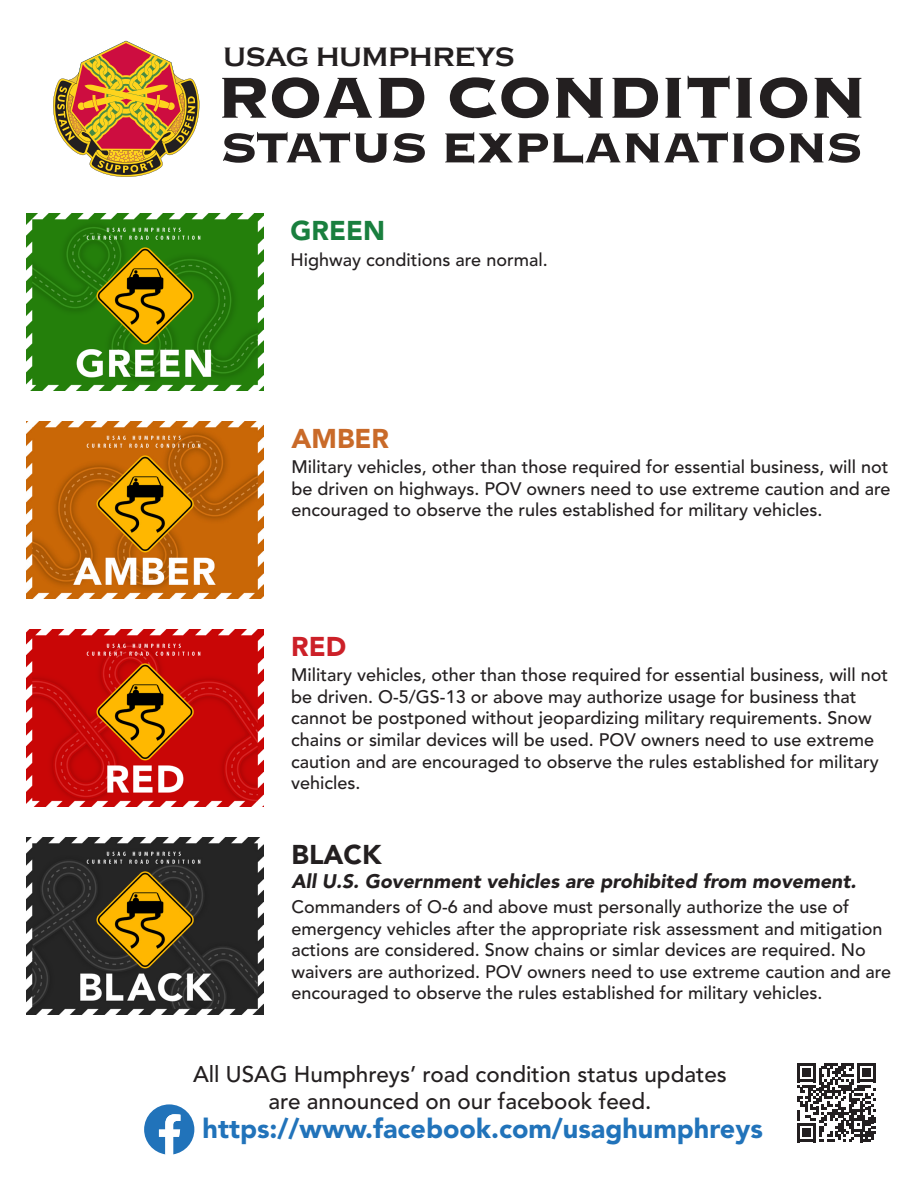
<style>
.page{position:relative;width:918px;height:1188px;background:#fff}
.page>*{position:absolute;margin:0;border:0;box-sizing:border-box;transform-origin:0 0}
.t1{font:75.75px "Copperplate Gothic Std 33 BC";letter-spacing:-.035em;color:#231f20}
.t2{font:55.05px "Copperplate Gothic Std 33 BC";letter-spacing:-.035em;color:#231f20}
.t3{font:700 27.45px "Copperplate Gothic";color:#231f20}
.t4{font:900 27px "Avenir LT Std";color:#2173ba}
.t5{font:900 27px "Avenir LT Std";color:#197f3e}
.t6{font:900 27px "Avenir LT Std";color:#c96a29}
.t7{font:900 27px "Avenir LT Std";color:#231f20}
.t8{font:900 27px "Avenir LT Std";color:#cc2028}
.t9{font:500 22.5px/27px "Avenir LT Std";color:#231f20;text-align:center}
.t10{font:italic 900 19.5px "Avenir LT Std";color:#231f20}
.t11{font:500 18px/21.6px "Avenir LT Std";color:#231f20}
</style>
<div class="page">
<img style="left:27px;top:213px;width:236px;height:177px">
<img style="left:27px;top:421px;width:236px;height:177px">
<img style="left:27px;top:629px;width:236px;height:177px">
<img style="left:27px;top:837px;width:236px;height:177px">
<svg style="left:144px;top:1104px;width:50px;height:51px"></svg>
<svg style="left:53px;top:41px;width:147px;height:136px"></svg>
<svg style="left:797px;top:1063px;width:79px;height:79px"></svg>
<h3 class="t3" style="left:223px;top:42px;width:292px">USAG HUMPHREYS</h3>
<h1 class="t1" style="left:216px;top:60px;width:653px">ROAD CONDITION</h1>
<h2 class="t2" style="left:221px;top:120px;width:644px">STATUS EXPLANATIONS</h2>
<h3 class="t5" style="left:291px;top:215px;width:96px">GREEN</h3>
<p class="t11" style="left:291px;top:249px;width:259px">Highway conditions are normal.</p>
<h3 class="t6" style="left:292px;top:422px;width:99px">AMBER</h3>
<p class="t11" style="left:292px;top:457px;width:600px;text-align:justify">Military vehicles, other than those required for essential business, will not be driven on highways. POV owners need to use extreme caution and are encouraged to observe the rules established for military vehicles.</p>
<h3 class="t8" style="left:291px;top:630px;width:56px">RED</h3>
<p class="t11" style="left:291px;top:665px;width:599px">Military vehicles, other than those required for essential business, will not be driven. O-5/GS-13 or above may authorize usage for business that cannot be postponed without jeopardizing military requirements. Snow chains or similar devices will be used. POV owners need to use extreme caution and are encouraged to observe the rules established for military vehicles.</p>
<h3 class="t7" style="left:292px;top:838px;width:91px">BLACK</h3>
<p class="t10" style="left:292px;top:869px;width:566px">All U.S. Government vehicles are prohibited from movement.</p>
<p class="t11" style="left:292px;top:896px;width:601px">Commanders of O-6 and above must personally authorize the use of emergency vehicles after the appropriate risk assessment and mitigation actions are considered. Snow chains or simlar devices are required. No waivers are authorized. POV owners need to use extreme caution and are encouraged to observe the rules established for military vehicles.</p>
<p class="t9" style="left:193px;top:1061px;width:535px">All USAG Humphreys’ road condition status updates are announced on our facebook feed.</p>
<h3 class="t4" style="left:203px;top:1113px;width:562px">https://www.facebook.com/usaghumphreys</h3>
</div>
